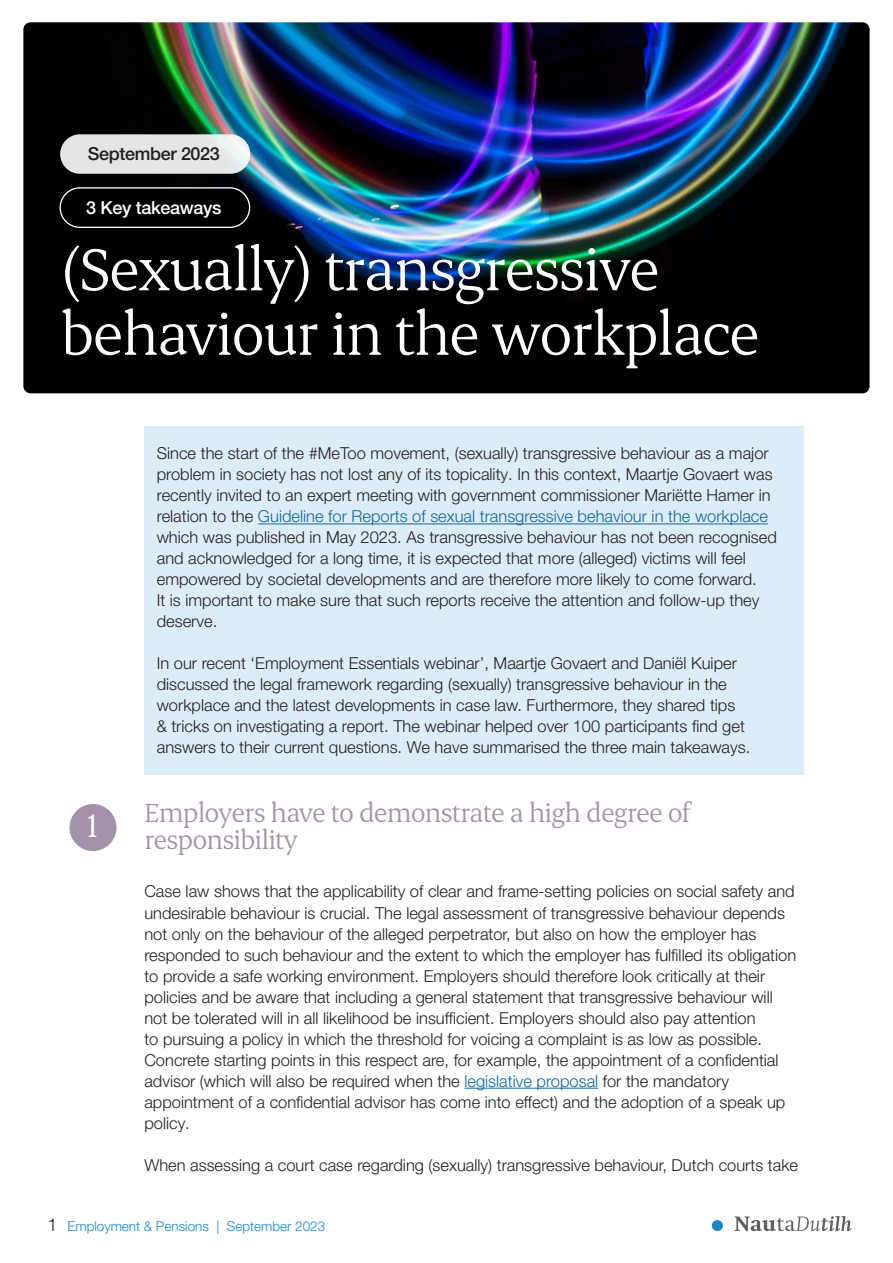
<style>
.page{position:relative;width:893px;height:1263px;background:#fff}
.page>*{position:absolute;margin:0;border:0;box-sizing:border-box;transform-origin:0 0}
.t1{font:67.5px/64.5px "Erode";letter-spacing:-.03em;color:#fff}
.Number{font:38.4px "Erode";color:#fff}
.H2-Erode-20pt{font:30px/27px "Erode";letter-spacing:-.03em;color:#a492a8}
.t2{font:500 18px "Helvetica Neue LT Pro";letter-spacing:-.02em;color:#fff}
.t3{font:500 18px "Helvetica Neue LT Pro";letter-spacing:-.02em;color:#231f20}
.Body_1{font:300 16.5px/21px "Helvetica Neue LT Pro";color:#231f20}
.t4{font:300 13.5px "Helvetica Neue LT Pro";color:#1c85c9}
.s1{color:#1566a1}
.s2{font-size:18px;color:#231f20}
</style>
<div class="page">
<svg style="left:735px;top:1216px;width:116px;height:15px"></svg>
<div style="left:712px;top:1220px;width:11px;height:11px;background:#1c85c9;border-radius:50%"></div>
<hr style="left:464px;top:1088px;width:134px;height:1px;background:#1566a1">
<div style="left:69px;top:804px;width:48px;height:47px;background:#a492a8;border-radius:50%"></div>
<div style="left:144px;top:426px;width:660px;height:348px;background:#ddedf7"></div>
<hr style="left:258px;top:523px;width:510px;height:1px;background:#1566a1">
<img style="left:23px;top:22px;width:847px;height:371px">
<div style="left:60px;top:187px;width:190px;height:41px;border:1px solid #fff;border-radius:20px"></div>
<svg style="left:60px;top:134px;width:190px;height:40px;background:#e2e3e3"></svg>
<p class="t3" style="left:88px;top:143px;width:134px">September 2023</p>
<p class="t2" style="left:86px;top:197px;width:137px">3 Key takeaways</p>
<p class="t1" style="left:61px;top:235px;width:701px">(Sexually) transgressive behaviour in the workplace</p>
<p class="Number" style="left:87px;top:803px;width:13px">1</p>
<p class="Body_1" style="left:157px;top:443px;width:622px">Since the start of the #MeToo movement, (sexually) transgressive behaviour as a major problem in society has not lost any of its topicality. In this context, Maartje Govaert was recently invited to an expert meeting with government commissioner Mariëtte Hamer in relation to the <span class="s1">Guideline for Reports of sexual transgressive behaviour in the workplace </span>which was published in May 2023. As transgressive behaviour has not been recognised and acknowledged for a long time, it is expected that more (alleged) victims will feel empowered by societal developments and are therefore more likely to come forward.<br>It is important to make sure that such reports receive the attention and follow-up they deserve.</p>
<p class="Body_1" style="left:157px;top:653px;width:595px">In our recent ‘Employment Essentials webinar’, Maartje Govaert and Daniël Kuiper discussed the legal framework regarding (sexually) transgressive behaviour in the workplace and the latest developments in case law. Furthermore, they shared tips<br>&amp; tricks on investigating a report. The webinar helped over 100 participants find get answers to their current questions. We have summarised the three main takeaways.</p>
<p class="H2-Erode-20pt" style="left:144px;top:799px;width:549px">Employers have to demonstrate a high degree of responsibility</p>
<p class="Body_1" style="left:144px;top:881px;width:653px">Case law shows that the applicability of clear and frame-setting policies on social safety and undesirable behaviour is crucial. The legal assessment of transgressive behaviour depends not only on the behaviour of the alleged perpetrator, but also on how the employer has responded to such behaviour and the extent to which the employer has fulfilled its obligation to provide a safe working environment. Employers should therefore look critically at their policies and be aware that including a general statement that transgressive behaviour will not be tolerated will in all likelihood be insufficient. Employers should also pay attention<br>to pursuing a policy in which the threshold for voicing a complaint is as low as possible.<br>Concrete starting points in this respect are, for example, the appointment of a confidential advisor (which will also be required when the <span class="s1">legislative proposal</span> for the mandatory appointment of a confidential advisor has come into effect) and the adoption of a speak up policy.</p>
<p class="Body_1" style="left:144px;top:1154px;width:655px">When assessing a court case regarding (sexually) transgressive behaviour, Dutch courts take</p>
<p class="t4" style="left:47px;top:1218px;width:279px"><span class="s2">1</span> Employment &amp; Pensions | September 2023</p>
</div>
